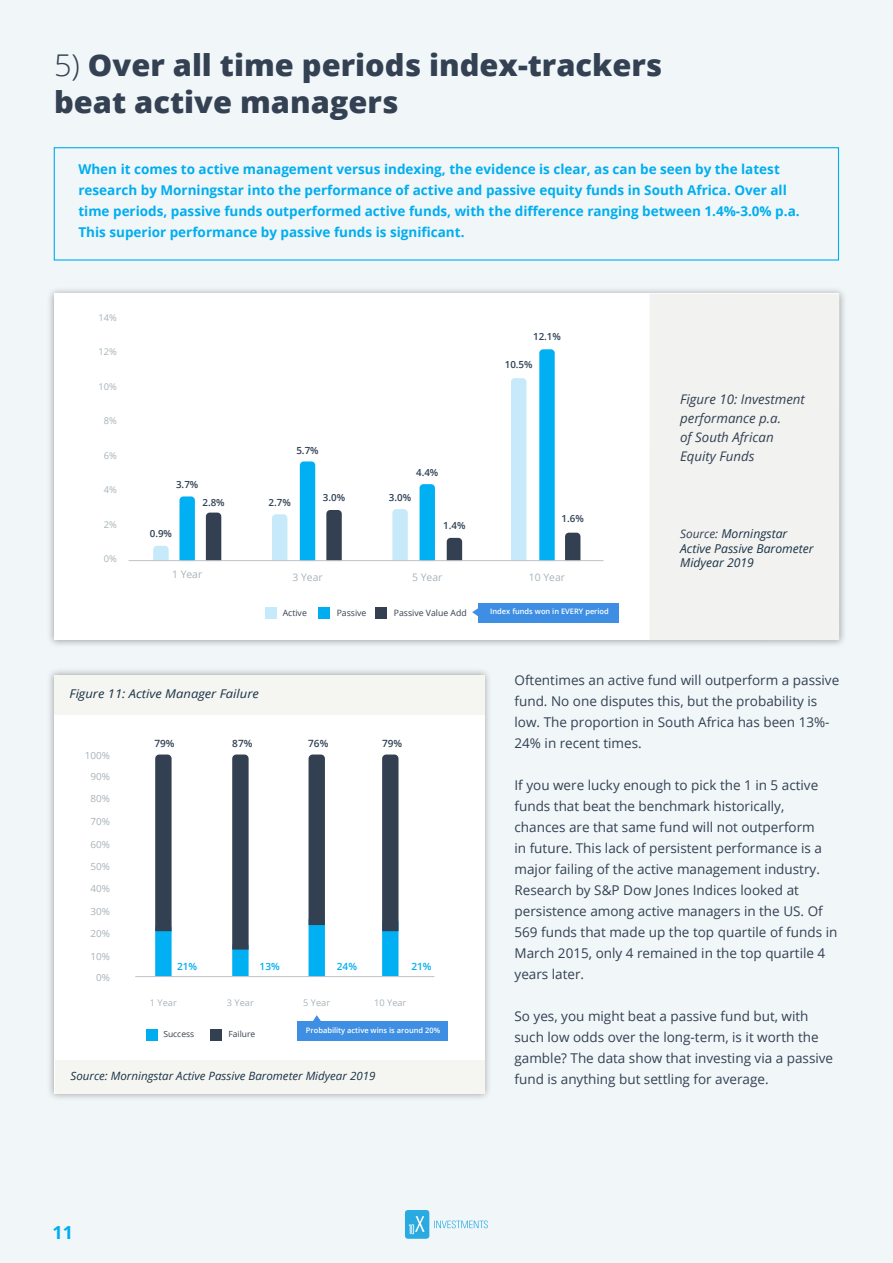
<style>
.page{position:relative;width:893px;height:1263px;background:#f1f6f9}
.page>*{position:absolute;margin:0;border:0;box-sizing:border-box;transform-origin:0 0}
.t1{font:800 30px/37.5px "Open Sans";color:#334152}
.t2{font:700 18px "Open Sans";color:#00aeef}
.t3{font:13.5px/21px "Open Sans";color:#334152}
.t4{font:700 13.5px/21px "Open Sans";color:#00aeef}
.t5{font:italic 13.35px/19px "Open Sans";color:#334052}
.t6{font:italic 12.15px/14.7px "Open Sans";color:#1c3347}
.t7{font:italic 12px "Open Sans";color:#1c3347;scale:1.08 1}
.t8{font:italic 11.4px "Open Sans";color:#1c3347}
.t9{font:10.35px "Open Sans";color:#a8b3ba}
.t10{font:9.9px "Open Sans";color:#a8b3ba}
.t11{font:600 9.9px "Open Sans";color:#2e4054}
.t12{font:600 9.9px "Open Sans";color:#00adf0}
.t13{font:600 9.75px "Open Sans";color:#2e4054}
.t14{font:9.3px "Open Sans";color:#a8b3ba}
.t15{font:9.15px "Open Sans";color:#a8b3ba}
.t16{font:8.7px "Open Sans";color:#36404f}
.t17{font:8.4px "Open Sans";color:#36404f}
.t18{font:600 7.5px "Open Sans";color:#fff}
.s1{font-weight:300}
.s2{font-size:11.85px;color:#334052}
</style>
<div class="page">
<div style="left:405px;top:1210px;width:24px;height:29px;background:#29abe2;border-radius:3px"></div>
<svg style="left:409px;top:1216px;width:16px;height:18px"></svg>
<svg style="left:434px;top:1220px;width:54px;height:8px"></svg>
<div style="left:46px;top:667px;width:446px;height:434px;background:#000;opacity:.35"></div>
<div style="left:54px;top:675px;width:430px;height:418px;background:#fff"></div>
<div style="left:55px;top:1060px;width:429px;height:33px;background:#f5f5f2"></div>
<div style="left:146px;top:1029px;width:11px;height:11px;background:#00adf0"></div>
<div style="left:210px;top:1029px;width:12px;height:11px;background:#334052"></div>
<svg style="left:155px;top:754px;width:17px;height:222px;background:#315d77"></svg>
<svg style="left:232px;top:754px;width:17px;height:222px;background:#35546b"></svg>
<svg style="left:309px;top:754px;width:16px;height:222px;background:#285b77"></svg>
<svg style="left:382px;top:754px;width:16px;height:222px;background:#2b5874"></svg>
<hr style="left:135px;top:976px;width:299px;height:1px;background:#c2c2c9">
<div style="left:297px;top:1021px;width:151px;height:20px;background:#3e8fe3"></div>
<svg style="left:313px;top:1015px;width:8px;height:6px"></svg>
<div style="left:47px;top:286px;width:800px;height:362px;background:#000;opacity:.35"></div>
<div style="left:54px;top:294px;width:785px;height:346px;background:#fff"></div>
<svg style="left:272px;top:514px;width:15px;height:46px"></svg>
<svg style="left:392px;top:509px;width:16px;height:51px"></svg>
<div style="left:511px;top:378px;width:15px;height:182px;background:#c6eafa"></div>
<svg style="left:206px;top:513px;width:15px;height:47px"></svg>
<svg style="left:326px;top:510px;width:16px;height:50px"></svg>
<svg style="left:447px;top:538px;width:15px;height:22px"></svg>
<svg style="left:565px;top:533px;width:15px;height:27px"></svg>
<div style="left:265px;top:607px;width:11px;height:12px;background:#c6eafa"></div>
<div style="left:318px;top:607px;width:12px;height:12px;background:#00adf0"></div>
<div style="left:375px;top:607px;width:12px;height:12px;background:#334052"></div>
<svg style="left:153px;top:546px;width:16px;height:14px"></svg>
<svg style="left:179px;top:496px;width:16px;height:64px"></svg>
<svg style="left:300px;top:461px;width:15px;height:99px"></svg>
<svg style="left:420px;top:484px;width:15px;height:76px"></svg>
<svg style="left:539px;top:349px;width:16px;height:211px;background:#0ab3f2"></svg>
<hr style="left:129px;top:560px;width:474px;height:1px;background:#c2c2c9">
<div style="left:478px;top:603px;width:141px;height:19px;background:#3e8fe3"></div>
<svg style="left:472px;top:608px;width:6px;height:8px"></svg>
<div style="left:54px;top:147px;width:785px;height:114px;border:1px solid #00aeef"></div>
<div style="left:54px;top:675px;width:430px;height:39px;background:#f5f5f2"></div>
<div style="left:649px;top:294px;width:190px;height:346px;background:#f2f2f0"></div>
<p class="t1" style="left:54px;top:45px;width:610px"><span class="s1">5)</span> Over all time periods index-trackers beat active managers</p>
<p class="t4" style="left:78px;top:159px;width:723px">When it comes to active management versus indexing, the evidence is clear, as can be seen by the latest research by Morningstar into the performance of active and passive equity funds in South Africa. Over all time periods, passive funds outperformed active funds, with the difference ranging between 1.4%-3.0% p.a.<br>This superior performance by passive funds is significant.</p>
<p class="t14" style="left:98px;top:311px;width:20px">14%</p>
<p class="t14" style="left:98px;top:345px;width:20px">12%</p>
<p class="t14" style="left:98px;top:380px;width:20px">10%</p>
<p class="t14" style="left:104px;top:414px;width:15px">8%</p>
<p class="t14" style="left:104px;top:449px;width:15px">6%</p>
<p class="t14" style="left:104px;top:483px;width:15px">4%</p>
<p class="t14" style="left:104px;top:518px;width:15px">2%</p>
<p class="t14" style="left:104px;top:553px;width:15px">0%</p>
<p class="t13" style="left:533px;top:330px;width:29px">12.1%</p>
<p class="t13" style="left:176px;top:478px;width:24px">3.7%</p>
<p class="t13" style="left:296px;top:444px;width:24px">5.7%</p>
<p class="t13" style="left:416px;top:466px;width:24px">4.4%</p>
<p class="t13" style="left:150px;top:526px;width:24px">0.9%</p>
<p class="t13" style="left:202px;top:495px;width:24px">2.8%</p>
<p class="t13" style="left:269px;top:495px;width:24px">2.7%</p>
<p class="t13" style="left:323px;top:491px;width:24px">3.0%</p>
<p class="t13" style="left:389px;top:491px;width:24px">3.0%</p>
<p class="t13" style="left:443px;top:519px;width:24px">1.4%</p>
<p class="t13" style="left:505px;top:358px;width:29px">10.5%</p>
<p class="t13" style="left:562px;top:512px;width:24px">1.6%</p>
<p class="t9" style="left:172px;top:568px;width:32px">1 Year</p>
<p class="t9" style="left:292px;top:570px;width:32px">3 Year</p>
<p class="t9" style="left:412px;top:570px;width:32px">5 Year</p>
<p class="t9" style="left:529px;top:570px;width:38px">10 Year</p>
<p class="t16" style="left:283px;top:606px;width:26px">Active</p>
<p class="t16" style="left:337px;top:606px;width:31px">Passive</p>
<p class="t16" style="left:394px;top:606px;width:74px">Passive Value Add</p>
<p class="t18" style="left:490px;top:606px;width:120px">Index funds won in EVERY period</p>
<p class="t5" style="left:680px;top:389px;width:126px">Figure 10: Investment performance p.a.<br>of South African<br>Equity Funds</p>
<p class="t6" style="left:680px;top:526px;width:135px"><span class="s2">Source:</span> Morningstar<br>Active Passive Barometer<br>Midyear 2019</p>
<p class="t7" style="left:70px;top:686px;width:177px">Figure 11: Active Manager Failure</p>
<p class="t10" style="left:85px;top:748px;width:27px">100%</p>
<p class="t10" style="left:90px;top:769px;width:21px">90%</p>
<p class="t10" style="left:90px;top:791px;width:21px">80%</p>
<p class="t10" style="left:90px;top:814px;width:21px">70%</p>
<p class="t10" style="left:90px;top:838px;width:21px">60%</p>
<p class="t10" style="left:90px;top:859px;width:21px">50%</p>
<p class="t10" style="left:90px;top:882px;width:21px">40%</p>
<p class="t10" style="left:90px;top:905px;width:21px">30%</p>
<p class="t10" style="left:90px;top:926px;width:21px">20%</p>
<p class="t10" style="left:90px;top:950px;width:21px">10%</p>
<p class="t10" style="left:96px;top:970px;width:15px">0%</p>
<p class="t11" style="left:154px;top:737px;width:22px">79%</p>
<p class="t11" style="left:232px;top:737px;width:22px">87%</p>
<p class="t11" style="left:308px;top:737px;width:22px">76%</p>
<p class="t11" style="left:382px;top:737px;width:22px">79%</p>
<p class="t12" style="left:177px;top:959px;width:22px">21%</p>
<p class="t12" style="left:260px;top:959px;width:22px">13%</p>
<p class="t12" style="left:337px;top:959px;width:22px">24%</p>
<p class="t12" style="left:411px;top:959px;width:22px">21%</p>
<p class="t15" style="left:150px;top:996px;width:28px">1 Year</p>
<p class="t15" style="left:227px;top:996px;width:28px">3 Year</p>
<p class="t15" style="left:303px;top:996px;width:28px">5 Year</p>
<p class="t15" style="left:374px;top:996px;width:34px">10 Year</p>
<p class="t17" style="left:163px;top:1028px;width:32px">Success</p>
<p class="t17" style="left:228px;top:1028px;width:28px">Failure</p>
<p class="t18" style="left:306px;top:1025px;width:136px">Probability active wins is around 20%</p>
<p class="t8" style="left:71px;top:1068px;width:306px">Source: Morningstar Active Passive Barometer Midyear 2019</p>
<p class="t2" style="left:52px;top:1219px;width:22px">11</p>
<p class="t3" style="left:514px;top:669px;width:326px">Oftentimes an active fund will outperform a passive fund. No one disputes this, but the probability is low. The proportion in South Africa has been 13%- 24% in recent times.</p>
<p class="t3" style="left:514px;top:774px;width:324px">If you were lucky enough to pick the 1 in 5 active funds that beat the benchmark historically, chances are that same fund will not outperform<br>in future. This lack of persistent performance is a major failing of the active management industry.<br>Research by S&amp;P Dow Jones Indices looked at persistence among active managers in the US. Of 569 funds that made up the top quartile of funds in March 2015, only 4 remained in the top quartile 4 years later.</p>
<p class="t3" style="left:514px;top:1005px;width:320px">So yes, you might beat a passive fund but, with such low odds over the long-term, is it worth the gamble? The data show that investing via a passive fund is anything but settling for average.</p>
</div>
